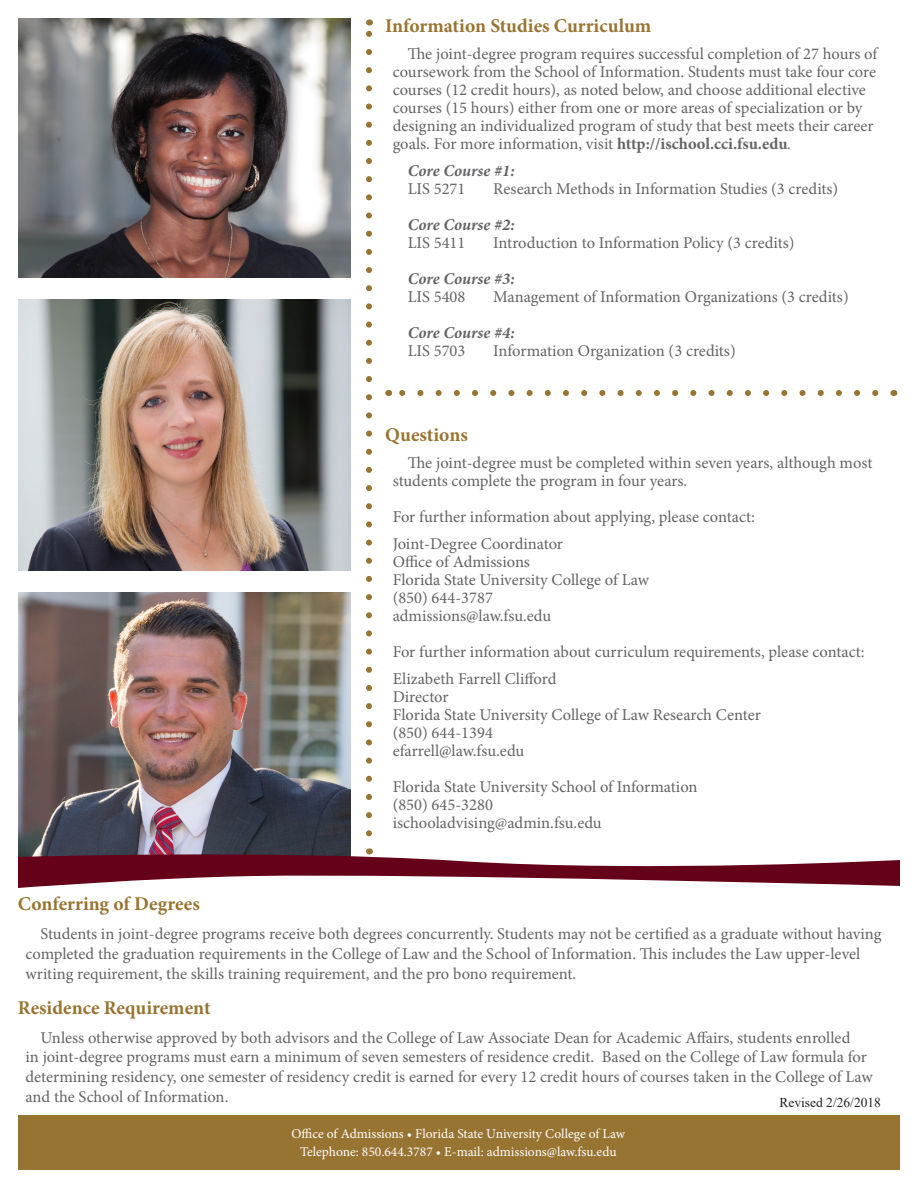
<style>
.page{position:relative;width:918px;height:1188px;background:#fff}
.page>*{position:absolute;margin:0;border:0;box-sizing:border-box;transform-origin:0 0}
.t1{font:700 19.5px "Minion Pro";color:#987432}
.t2{font:16.5px/18px "Minion Pro";color:#636366}
.t3{font:italic 700 16.5px "Minion Pro";letter-spacing:.005em;color:#636366}
.t4{font:13.5px "Minion Pro";color:#fff}
.t5{font:13.5px "Times New Roman";color:#231f20}
.s1{font-weight:700}
.s2{font-style:italic}
</style>
<div class="page">
<svg style="left:399px;top:390px;width:476px;height:6px"></svg>
<img style="left:18px;top:593px;width:333px;height:255px">
<img style="left:18px;top:18px;width:333px;height:259px">
<div style="left:18px;top:1115px;width:882px;height:55px;background:#987432"></div>
<img style="left:18px;top:299px;width:332px;height:272px">
<svg style="left:366px;top:32px;width:6px;height:801px"></svg>
<svg style="left:18px;top:848px;width:882px;height:40px"></svg>
<p class="t1" style="left:385px;top:12px;width:268px">Information Studies Curriculum</p>
<p class="t2" style="left:393px;top:45px;width:486px;text-indent:15px">The joint-degree program requires successful completion of 27 hours of coursework from the School of Information. Students must take four core courses (12 credit hours), as noted below, and choose additional elective courses (15 hours) either from one or more areas of specialization or by designing an individualized program of study that best meets their career goals. For more information, visit <span class="s1">http://ischool.cci.fsu.edu</span><span class="s2">.</span></p>
<p class="t3" style="left:408px;top:159px;width:109px">Core Course #1:</p>
<p class="t2" style="left:408px;top:180px;width:59px">LIS 5271</p>
<p class="t2" style="left:493px;top:180px;width:347px">Research Methods in Information Studies (3 credits)</p>
<p class="t3" style="left:408px;top:213px;width:109px">Core Course #2:</p>
<p class="t2" style="left:408px;top:234px;width:59px">LIS 5411</p>
<p class="t2" style="left:493px;top:234px;width:303px">Introduction to Information Policy (3 credits)</p>
<p class="t3" style="left:408px;top:267px;width:109px">Core Course #3:</p>
<p class="t2" style="left:408px;top:288px;width:59px">LIS 5408</p>
<p class="t2" style="left:493px;top:288px;width:357px">Management of Information Organizations (3 credits)</p>
<p class="t3" style="left:408px;top:321px;width:109px">Core Course #4:</p>
<p class="t2" style="left:408px;top:342px;width:59px">LIS 5703</p>
<p class="t2" style="left:493px;top:342px;width:244px">Information Organization (3 credits)</p>
<p class="t1" style="left:385px;top:421px;width:84px">Questions</p>
<p class="t2" style="left:393px;top:454px;width:481px;text-indent:15px">The joint-degree must be completed within seven years, although most students complete the program in four years.</p>
<p class="t2" style="left:393px;top:508px;width:364px">For further information about applying, please contact:</p>
<p class="t2" style="left:393px;top:535px;width:258px">Joint-Degree Coordinator<br>Office of Admissions<br>Florida State University College of Law (850) 644-3787 admissions@law.fsu.edu</p>
<p class="t2" style="left:393px;top:643px;width:473px">For further information about curriculum requirements, please contact:</p>
<p class="t2" style="left:393px;top:670px;width:165px">Elizabeth Farrell Clifford<br>Director</p>
<p class="t2" style="left:393px;top:706px;width:370px">Florida State University College of Law Research Center</p>
<p class="t2" style="left:393px;top:724px;width:102px">(850) 644-1394</p>
<p class="t2" style="left:393px;top:742px;width:133px">efarrell@law.fsu.edu</p>
<p class="t2" style="left:393px;top:778px;width:306px">Florida State University School of Information</p>
<p class="t2" style="left:393px;top:796px;width:102px">(850) 645-3280</p>
<p class="t2" style="left:393px;top:814px;width:211px">ischooladvising@admin.fsu.edu</p>
<p class="t1" style="left:18px;top:890px;width:183px">Conferring of Degrees</p>
<p class="t2" style="left:25px;top:924px;width:858px;line-height:19.8px;text-indent:15px">Students in joint-degree programs receive both degrees concurrently. Students may not be certified as a graduate without having completed the graduation requirements in the College of Law and the School of Information. This includes the Law upper-level writing requirement, the skills training requirement, and the pro bono requirement.</p>
<p class="t1" style="left:18px;top:994px;width:194px">Residence Requirement</p>
<p class="t2" style="left:25px;top:1027px;width:849px;line-height:19.8px;text-indent:15px">Unless otherwise approved by both advisors and the College of Law Associate Dean for Academic Affairs, students enrolled<br>in joint-degree programs must earn a minimum of seven semesters of residence credit. Based on the College of Law formula for determining residency, one semester of residency credit is earned for every 12 credit hours of courses taken in the College of Law and the School of Information.</p>
<p class="t4" style="left:292px;top:1125px;width:335px">Office of Admissions • Florida State University College of Law</p>
<p class="t4" style="left:300px;top:1143px;width:318px">Telephone: 850.644.3787 • E-mail: admissions@law.fsu.edu</p>
<p class="t5" style="left:779px;top:1093px;width:103px">Revised 2/26/2018</p>
</div>
